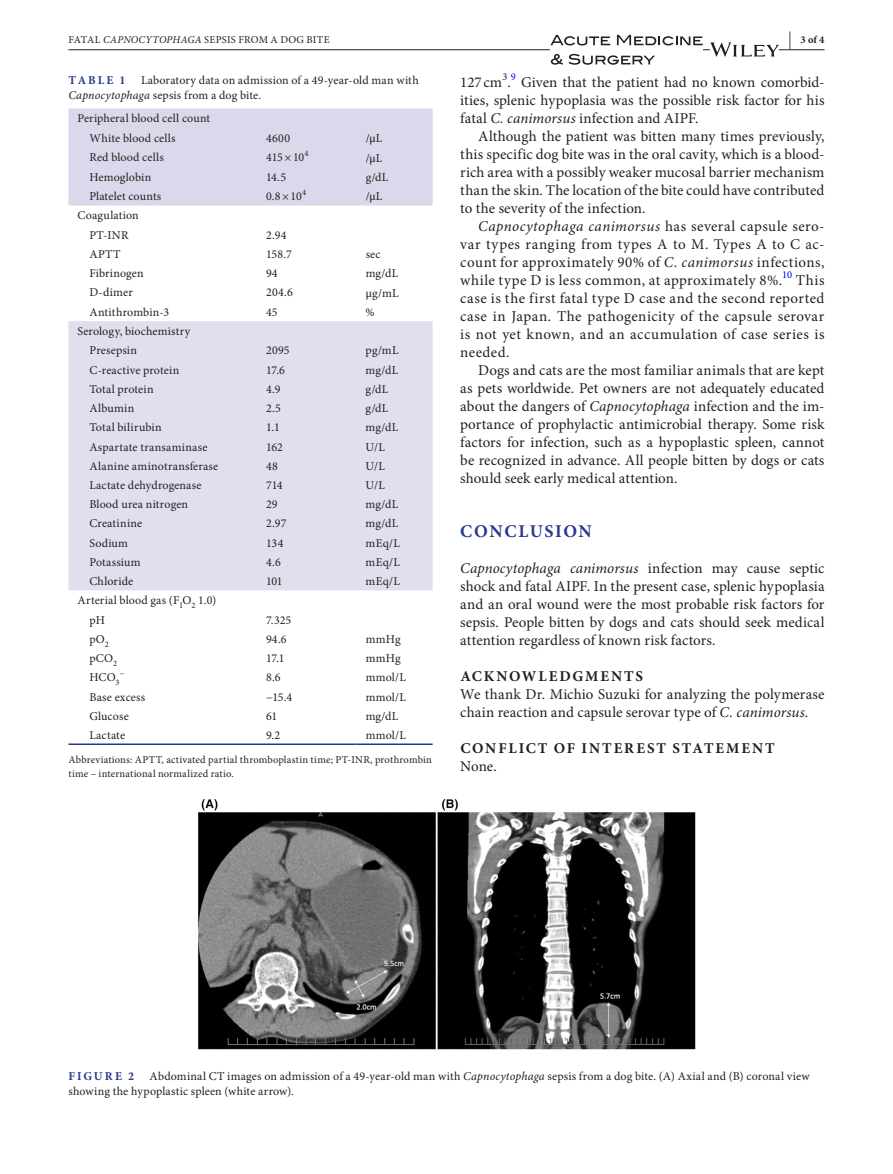
<style>
.page{position:relative;width:893px;height:1174px;background:#fff}
.page>*{position:absolute;margin:0;border:0;box-sizing:border-box;transform-origin:0 0}
.t1{font:700 18px "Minion Pro";letter-spacing:.085em;color:#27388e}
.t2{font:15px/18px "Minion Pro";letter-spacing:.01em;color:#231f20;text-align:justify}
.t3{font:700 15px "Minion Pro";letter-spacing:.125em;color:#231f20}
.t4{font:12px/19.2px "Minion Pro";letter-spacing:.015em;color:#231f20}
.t5{font:700 12px "Minion Pro";letter-spacing:.17em;color:#27388e}
.t6{font:10.5px/13.5px "Minion Pro";letter-spacing:.02em;color:#231f20}
.t7{font:700 10.5px "Minion Pro";color:#231f20}
.t8{font:10.5px "Minion Pro";color:#00f}
.t9{font:8.4px "Minion Pro";color:#231f20}
.s1{font-style:italic}
.s2{font-size:18px}
.s3{color:#00f}
.s4{font-family:"STIX"}
</style>
<div class="page">
<hr style="left:68px;top:49px;width:756px;height:1px;background:#231f20">
<div style="left:550px;top:35px;width:153px;height:30px;background:#fff"></div>
<svg style="left:550px;top:35px;width:60px;height:10px"></svg>
<svg style="left:617px;top:35px;width:86px;height:10px"></svg>
<svg style="left:551px;top:54px;width:12px;height:11px"></svg>
<svg style="left:569px;top:54px;width:86px;height:11px"></svg>
<svg style="left:710px;top:42px;width:69px;height:15px"></svg>
<div style="left:68px;top:108px;width:365px;height:97px;background:#dad9eb"></div>
<div style="left:68px;top:321px;width:365px;height:269px;background:#dfdfee"></div>
<hr style="left:68px;top:743px;width:189px;height:2px;background:#27388e">
<hr style="left:257px;top:743px;width:100px;height:2px;background:#27388e">
<hr style="left:357px;top:743px;width:76px;height:2px;background:#27388e">
<img style="left:198px;top:799px;width:497px;height:250px">
<p class="t6" style="left:69px;top:33px;width:263px">FATAL <span class="s1">CAPNOCYTOPHAGA</span> SEPSIS FROM A DOG BITE</p>
<p class="t7" style="left:789px;top:32px;width:37px"><span class="s2">|</span> 3 of 4</p>
<p class="t2" style="left:460px;top:73px;width:52px">127 cm .</p>
<p class="t6" style="left:502px;top:70px;width:15px">3 <span class="s3">9</span></p>
<p class="t4" style="left:68px;top:72px;width:352px;line-height:15px;text-indent:73px">Laboratory data on admission of a 49-year-old man with<br><span class="s1">Capnocytophaga</span> sepsis from a dog bite.</p>
<p class="t4" style="left:89px;top:109px;width:122px;text-indent:-12px">Peripheral blood cell count<br>White blood cells</p>
<p class="t5" style="left:69px;top:71px;width:59px">TABLE 1</p>
<p class="t2" style="left:460px;top:73px;width:366px;text-indent:61px">Given that the patient had no known comorbid&shy;ities, splenic hypoplasia was the possible risk factor for his fatal <span class="s1">C. canimorsus</span> infection and AIPF.</p>
<p class="t2" style="left:460px;top:127px;width:366px;text-indent:18px">Although the patient was bitten many times previously, this specific dog bite was in the oral cavity, which is a blood&shy;rich area with a possibly weaker mucosal barrier mechanism than the skin. The location of the bite could have contributed to the severity of the infection.</p>
<p class="t2" style="left:460px;top:217px;width:366px;text-indent:18px"><span class="s1">Capnocytophaga canimorsus</span> has several capsule sero&shy;var types ranging from types A to M. Types A to C ac&shy;count for approximately 90% of <span class="s1">C. canimorsus</span> infections, while type D is less common, at approximately 8%.</p>
<p class="t4" style="left:266px;top:128px;width:26px">4600</p>
<p class="t4" style="left:366px;top:129px;width:18px">/<span class="s4">μ</span>L</p>
<p class="t9" style="left:304px;top:147px;width:6px">4</p>
<p class="t4" style="left:89px;top:148px;width:76px">Red blood cells</p>
<p class="t4" style="left:266px;top:148px;width:40px">415×10</p>
<p class="t4" style="left:366px;top:148px;width:18px">/<span class="s4">μ</span>L</p>
<p class="t4" style="left:89px;top:167px;width:63px">Hemoglobin</p>
<p class="t4" style="left:266px;top:167px;width:22px">14.5</p>
<p class="t4" style="left:366px;top:167px;width:24px">g/dL</p>
<p class="t4" style="left:89px;top:187px;width:73px">Platelet counts</p>
<p class="t4" style="left:266px;top:187px;width:37px">0.8×10</p>
<p class="t9" style="left:302px;top:186px;width:6px">4</p>
<p class="t4" style="left:366px;top:187px;width:18px">/<span class="s4">μ</span>L</p>
<p class="t4" style="left:77px;top:206px;width:63px;text-align:center">Coagulation<br>PT-INR</p>
<p class="t4" style="left:266px;top:225px;width:22px">2.94</p>
<p class="t4" style="left:89px;top:244px;width:32px">APTT</p>
<p class="t4" style="left:266px;top:244px;width:27px">158.7</p>
<p class="t4" style="left:366px;top:244px;width:16px">sec</p>
<p class="t4" style="left:89px;top:264px;width:56px">Fibrinogen</p>
<p class="t4" style="left:266px;top:264px;width:13px">94</p>
<p class="t4" style="left:366px;top:264px;width:34px">mg/dL</p>
<p class="t4" style="left:89px;top:283px;width:45px">D-dimer</p>
<p class="t4" style="left:266px;top:283px;width:28px">204.6</p>
<p class="t4" style="left:366px;top:283px;width:35px"><span class="s4">μ</span>g/mL</p>
<p class="t4" style="left:89px;top:302px;width:81px">Antithrombin-3</p>
<p class="t4" style="left:266px;top:302px;width:13px">45</p>
<p class="t4" style="left:366px;top:302px;width:11px">%</p>
<p class="t4" style="left:89px;top:322px;width:102px;text-indent:-12px">Serology, biochemistry<br>Presepsin</p>
<p class="t8" style="left:782px;top:268px;width:12px">10</p>
<p class="t2" style="left:460px;top:271px;width:366px;text-indent:336px">This case is the first fatal type D case and the second reported case in Japan. The pathogenicity of the capsule serovar is not yet known, and an accumulation of case series is needed.</p>
<p class="t2" style="left:460px;top:361px;width:366px;text-indent:18px">Dogs and cats are the most familiar animals that are kept as pets worldwide. Pet owners are not adequately educated about the dangers of <span class="s1">Capnocytophaga</span> infection and the im&shy;portance of prophylactic antimicrobial therapy. Some risk factors for infection, such as a hypoplastic spleen, cannot be recognized in advance. All people bitten by dogs or cats should seek early medical attention.</p>
<p class="t1" style="left:460px;top:519px;width:133px">CONCLUSION</p>
<p class="t2" style="left:460px;top:559px;width:366px"><span class="s1">Capnocytophaga canimorsus</span> infection may cause septic shock and fatal AIPF. In the present case, splenic hypoplasia and an oral wound were the most probable risk factors for sepsis. People bitten by dogs and cats should seek medical attention regardless of known risk factors.</p>
<p class="t3" style="left:460px;top:666px;width:184px">ACKNOWLEDGMENTS</p>
<p class="t2" style="left:460px;top:685px;width:366px">We thank Dr. Michio Suzuki for analyzing the polymerase chain reaction and capsule serovar type of <span class="s1">C. canimorsus</span>.</p>
<p class="t3" style="left:460px;top:738px;width:316px">CONFLICT OF INTEREST STATEMENT</p>
<p class="t2" style="left:460px;top:757px;width:38px">None.</p>
<p class="t4" style="left:266px;top:341px;width:25px">2095</p>
<p class="t4" style="left:366px;top:341px;width:34px">pg/mL</p>
<p class="t4" style="left:89px;top:360px;width:91px">C-reactive protein</p>
<p class="t4" style="left:266px;top:360px;width:21px">17.6</p>
<p class="t4" style="left:366px;top:360px;width:34px">mg/dL</p>
<p class="t4" style="left:89px;top:379px;width:66px">Total protein</p>
<p class="t4" style="left:266px;top:379px;width:16px">4.9</p>
<p class="t4" style="left:366px;top:379px;width:24px">g/dL</p>
<p class="t4" style="left:89px;top:399px;width:46px">Albumin</p>
<p class="t4" style="left:266px;top:399px;width:16px">2.5</p>
<p class="t4" style="left:366px;top:399px;width:24px">g/dL</p>
<p class="t4" style="left:89px;top:418px;width:74px">Total bilirubin</p>
<p class="t4" style="left:266px;top:418px;width:15px">1.1</p>
<p class="t4" style="left:366px;top:418px;width:34px">mg/dL</p>
<p class="t4" style="left:89px;top:437px;width:119px">Aspartate transaminase</p>
<p class="t4" style="left:266px;top:437px;width:18px">162</p>
<p class="t4" style="left:366px;top:437px;width:21px">U/L</p>
<p class="t4" style="left:89px;top:456px;width:130px">Alanine aminotransferase</p>
<p class="t4" style="left:266px;top:456px;width:13px">48</p>
<p class="t4" style="left:366px;top:456px;width:21px">U/L</p>
<p class="t4" style="left:89px;top:475px;width:114px">Lactate dehydrogenase</p>
<p class="t4" style="left:266px;top:475px;width:18px">714</p>
<p class="t4" style="left:366px;top:475px;width:21px">U/L</p>
<p class="t4" style="left:89px;top:495px;width:100px">Blood urea nitrogen</p>
<p class="t4" style="left:266px;top:495px;width:13px">29</p>
<p class="t4" style="left:366px;top:495px;width:34px">mg/dL</p>
<p class="t4" style="left:89px;top:514px;width:54px">Creatinine</p>
<p class="t4" style="left:266px;top:514px;width:22px">2.97</p>
<p class="t4" style="left:366px;top:514px;width:34px">mg/dL</p>
<p class="t4" style="left:89px;top:533px;width:40px">Sodium</p>
<p class="t4" style="left:266px;top:533px;width:19px">134</p>
<p class="t4" style="left:366px;top:533px;width:36px">mEq/L</p>
<p class="t4" style="left:89px;top:552px;width:53px">Potassium</p>
<p class="t4" style="left:266px;top:552px;width:16px">4.6</p>
<p class="t4" style="left:366px;top:552px;width:36px">mEq/L</p>
<p class="t4" style="left:89px;top:572px;width:45px">Chloride</p>
<p class="t4" style="left:266px;top:572px;width:18px">101</p>
<p class="t4" style="left:366px;top:572px;width:36px">mEq/L</p>
<p class="t4" style="left:89px;top:591px;width:128px;text-indent:-12px">Arterial blood gas (F<sub>I</sub>O<sub>2</sub> 1.0) pH</p>
<p class="t4" style="left:266px;top:610px;width:27px">7.325</p>
<p class="t4" style="left:89px;top:629px;width:21px">pO<sub>2</sub></p>
<p class="t4" style="left:266px;top:629px;width:22px">94.6</p>
<p class="t4" style="left:366px;top:629px;width:37px">mmHg</p>
<p class="t4" style="left:89px;top:648px;width:29px">pCO<sub>2</sub></p>
<p class="t4" style="left:266px;top:648px;width:20px">17.1</p>
<p class="t4" style="left:366px;top:648px;width:37px">mmHg</p>
<p class="t4" style="left:89px;top:668px;width:32px">HCO<sub>3</sub></p>
<p class="t9" style="left:120px;top:667px;width:6px">−</p>
<p class="t4" style="left:266px;top:668px;width:16px">8.6</p>
<p class="t4" style="left:366px;top:668px;width:42px">mmol/L</p>
<p class="t4" style="left:89px;top:687px;width:57px">Base excess</p>
<p class="t4" style="left:266px;top:687px;width:28px">−15.4</p>
<p class="t4" style="left:366px;top:687px;width:42px">mmol/L</p>
<p class="t4" style="left:89px;top:706px;width:41px">Glucose</p>
<p class="t4" style="left:266px;top:706px;width:13px">61</p>
<p class="t4" style="left:366px;top:706px;width:34px">mg/dL</p>
<p class="t4" style="left:89px;top:725px;width:37px">Lactate</p>
<p class="t4" style="left:266px;top:725px;width:16px">9.2</p>
<p class="t4" style="left:366px;top:725px;width:42px">mmol/L</p>
<p class="t6" style="left:68px;top:753px;width:365px">Abbreviations: APTT, activated partial thromboplastin time; PT-INR, prothrombin time – international normalized ratio.</p>
<p class="t4" style="left:68px;top:1069px;width:743px;line-height:15px;text-indent:81px">Abdominal CT images on admission of a 49-year-old man with <span class="s1">Capnocytophaga</span> sepsis from a dog bite. (A) Axial and (B) coronal view showing the hypoplastic spleen (white arrow).</p>
<p class="t5" style="left:69px;top:1068px;width:67px">FIGURE 2</p>
</div>
